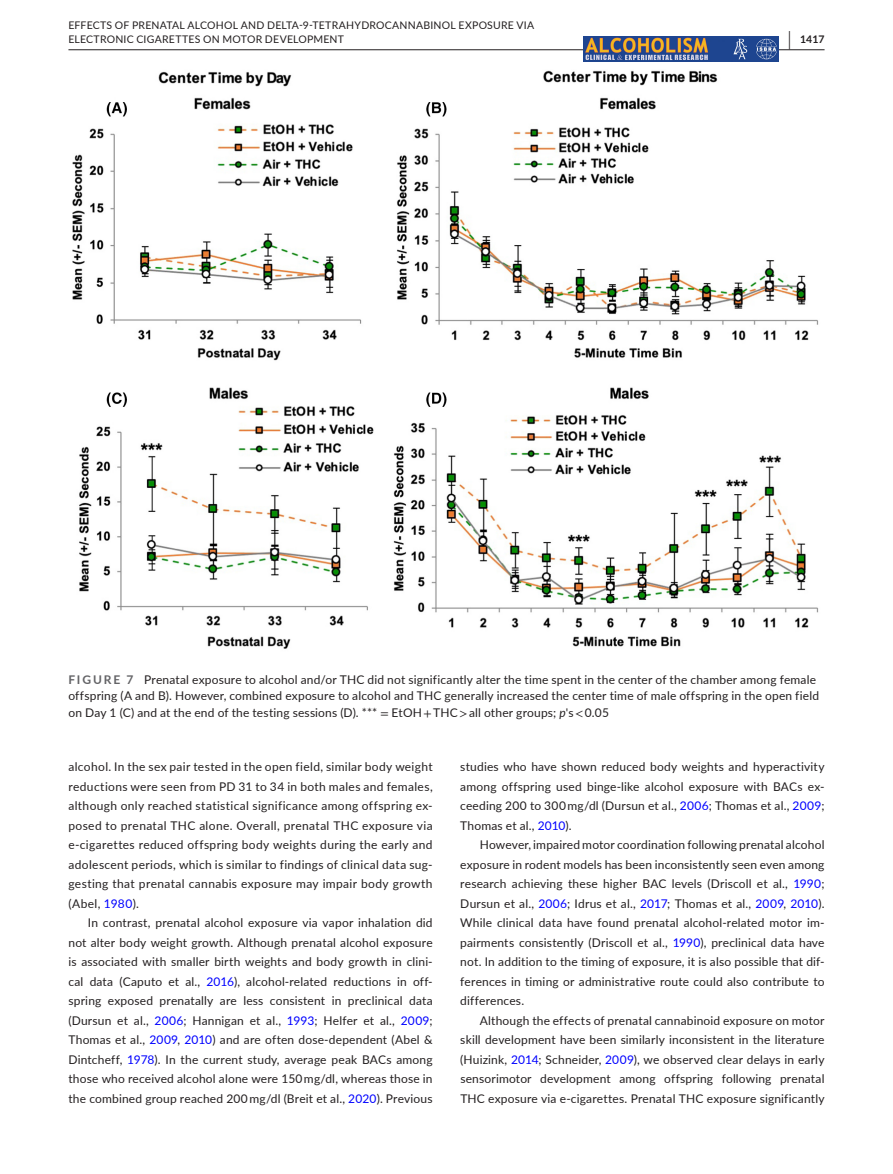
<style>
.page{position:relative;width:893px;height:1174px;background:#fff}
.page>*{position:absolute;margin:0;border:0;box-sizing:border-box;transform-origin:0 0}
.t1{font:12px/19.5px "Lato";letter-spacing:.015em;color:#231f20;text-align:justify}
.t2{font:10.5px/13.5px "Lato";letter-spacing:.02em;color:#231f20}
.t3{font:700 10.5px "Lato";color:#231f20}
.s1{font-size:19.5px}
.s2{font-weight:700;color:#636366}
.s3{font-family:"STIX"}
.s4{font-style:italic}
.s5{color:#00f}
</style>
<div class="page">
<hr style="left:68px;top:49px;width:756px;height:1px;background:#231f20">
<img style="left:583px;top:36px;width:196px;height:26px">
<img style="left:72px;top:70px;width:747px;height:579px">
<p class="t2" style="left:68px;top:18px;width:467px">EFFECTS OF PRENATAL ALCOHOL AND DELTA-9-TETRAHYDROCANNABINOL EXPOSURE VIA<br>ELECTRONIC CIGARETTES ON MOTOR DEVELOPMENT</p>
<p class="t3" style="left:789px;top:31px;width:37px"><span class="s1">|</span> 1417</p>
<p class="t1" style="left:68px;top:670px;width:752px;line-height:16.5px;text-align:left"><span class="s2">FIGURE 7</span> Prenatal exposure to alcohol and/or THC did not significantly alter the time spent in the center of the chamber among female offspring (A and B). However, combined exposure to alcohol and THC generally increased the center time of male offspring in the open field on Day 1 (C) and at the end of the testing sessions (D). *** <span class="s3">=</span> EtOH <span class="s3">+</span> THC <span class="s3">&gt;</span> all other groups; <span class="s4">p</span>'s <span class="s3">&lt;</span> 0.05</p>
<p class="t1" style="left:68px;top:756px;width:366px">alcohol. In the sex pair tested in the open field, similar body weight reductions were seen from PD 31 to 34 in both males and females, although only reached statistical significance among offspring ex&shy;posed to prenatal THC alone. Overall, prenatal THC exposure via e-cigarettes reduced offspring body weights during the early and adolescent periods, which is similar to findings of clinical data sug&shy;gesting that prenatal cannabis exposure may impair body growth (Abel, <span class="s5">1980</span>).</p>
<p class="t1" style="left:68px;top:912px;width:366px;text-indent:20px">In contrast, prenatal alcohol exposure via vapor inhalation did not alter body weight growth. Although prenatal alcohol exposure is associated with smaller birth weights and body growth in clini&shy;cal data (Caputo et al., <span class="s5">2016</span>), alcohol-related reductions in off&shy;spring exposed prenatally are less consistent in preclinical data (Dursun et al., <span class="s5">2006</span>; Hannigan et al., <span class="s5">1993</span>; Helfer et al., <span class="s5">2009</span>; Thomas et al., <span class="s5">2009</span>, <span class="s5">2010</span>) and are often dose-dependent (Abel &amp; Dintcheff, <span class="s5">1978</span>). In the current study, average peak BACs among those who received alcohol alone were 150 mg/dl, whereas those in the combined group reached 200 mg/dl (Breit et al., <span class="s5">2020</span>). Previous</p>
<p class="t1" style="left:460px;top:756px;width:366px">studies who have shown reduced body weights and hyperactivity among offspring used binge-like alcohol exposure with BACs ex&shy;ceeding 200 to 300 mg/dl (Dursun et al., <span class="s5">2006</span>; Thomas et al., <span class="s5">2009</span>; Thomas et al., <span class="s5">2010</span>).</p>
<p class="t1" style="left:460px;top:834px;width:366px;text-indent:20px">However, impaired motor coordination following prenatal alcohol exposure in rodent models has been inconsistently seen even among research achieving these higher BAC levels (Driscoll et al., <span class="s5">1990</span>; Dursun et al., <span class="s5">2006</span>; Idrus et al., <span class="s5">2017</span>; Thomas et al., <span class="s5">2009</span>, <span class="s5">2010</span>).<br>While clinical data have found prenatal alcohol-related motor im&shy;pairments consistently (Driscoll et al., <span class="s5">1990</span>), preclinical data have not. In addition to the timing of exposure, it is also possible that dif&shy;ferences in timing or administrative route could also contribute to differences.</p>
<p class="t1" style="left:460px;top:1010px;width:366px;text-indent:20px">Although the effects of prenatal cannabinoid exposure on motor skill development have been similarly inconsistent in the literature (Huizink, <span class="s5">2014</span>; Schneider, <span class="s5">2009</span>), we observed clear delays in early sensorimotor development among offspring following prenatal THC exposure via e-cigarettes. Prenatal THC exposure significantly</p>
</div>
